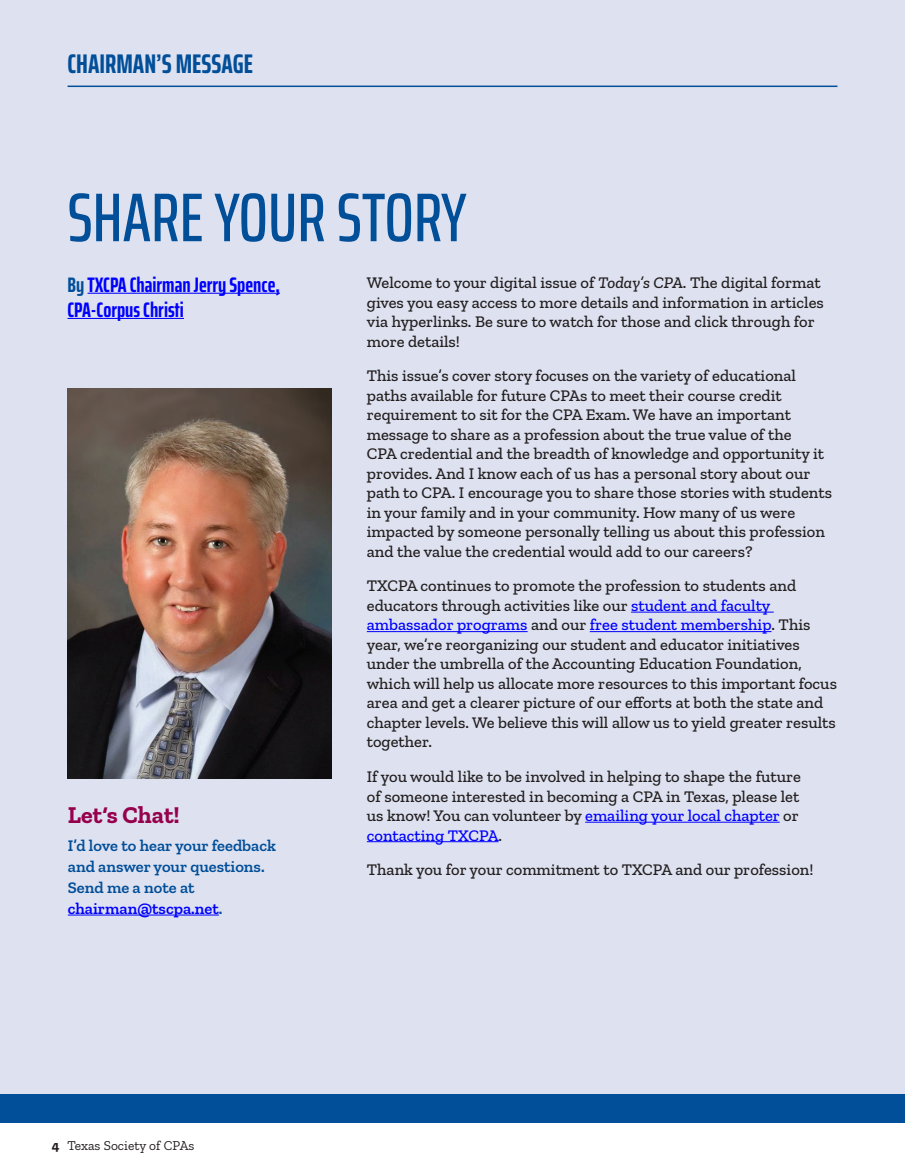
<style>
.page{position:relative;width:905px;height:1175px;background:#fff}
.page>*{position:absolute;margin:0;border:0;box-sizing:border-box;transform-origin:0 0}
.t1{font:500 extra-condensed 69px "Saira";color:#014e99}
.t2{font:700 extra-condensed 27px "Saira";color:#014e99}
.t3{font:700 24px "Zilla Slab";color:#96014d}
.t4{font:700 extra-condensed 21px/25.2px "Saira";color:#00f}
.t5{font:500 16.5px/19.5px "Zilla Slab";color:#231f20}
.t6{font:600 16.5px/21px "Zilla Slab";color:#014e99}
.t7{font:13.5px "Zilla Slab";color:#231f20}
.s1{color:#014e99}
.s2{font-style:italic}
.s3{color:#00f}
.s4{font-weight:700}
</style>
<div class="page">
<div style="left:0;top:0;width:904px;height:1114px;background:#dee2f0"></div>
<hr style="left:68px;top:86px;width:769px;height:1px;background:#014e99">
<div style="left:0;top:1093px;width:904px;height:29px;background:#014e99"></div>
<hr style="left:87px;top:293px;width:193px;height:1px;background:#00f">
<hr style="left:68px;top:318px;width:116px;height:1px;background:#00f">
<img style="left:68px;top:389px;width:264px;height:389px">
<hr style="left:68px;top:914px;width:151px;height:1px;background:#00f">
<hr style="left:631px;top:611px;width:142px;height:1px;background:#00f">
<hr style="left:367px;top:631px;width:160px;height:1px;background:#00f">
<hr style="left:589px;top:631px;width:182px;height:1px;background:#00f">
<hr style="left:585px;top:821px;width:194px;height:1px;background:#00f">
<hr style="left:367px;top:841px;width:131px;height:1px;background:#00f">
<h2 class="t2" style="left:68px;top:44px;width:187px">CHAIRMAN’S MESSAGE</h2>
<h1 class="t1" style="left:68px;top:166px;width:400px">SHARE YOUR STORY</h1>
<p class="t4" style="left:68px;top:271px;width:214px"><span class="s1">By</span> TXCPA Chairman Jerry Spence,<br>CPA-Corpus Christi</p>
<p class="t5" style="left:367px;top:273px;width:458px">Welcome to your digital issue of <span class="s2">Today’s CPA</span>. The digital format gives you easy access to more details and information in articles via hyperlinks. Be sure to watch for those and click through for more details!</p>
<p class="t5" style="left:367px;top:366px;width:467px">This issue’s cover story focuses on the variety of educational paths available for future CPAs to meet their course credit requirement to sit for the CPA Exam. We have an important message to share as a profession about the true value of the<br>CPA credential and the breadth of knowledge and opportunity it provides. And I know each of us has a personal story about our path to CPA. I encourage you to share those stories with students in your family and in your community. How many of us were impacted by someone personally telling us about this profession and the value the credential would add to our careers?</p>
<p class="t5" style="left:367px;top:576px;width:471px">TXCPA continues to promote the profession to students and educators through activities like our <span class="s3">student and faculty ambassador programs</span> and our <span class="s3">free student membership</span>. This year, we’re reorganizing our student and educator initiatives under the umbrella of the Accounting Education Foundation, which will help us allocate more resources to this important focus area and get a clearer picture of our efforts at both the state and chapter levels. We believe this will allow us to yield greater results together.</p>
<p class="t5" style="left:367px;top:767px;width:435px">If you would like to be involved in helping to shape the future of someone interested in becoming a CPA in Texas, please let us know! You can volunteer by <span class="s3">emailing your local chapter</span> or <span class="s3">contacting TXCPA</span>.</p>
<p class="t5" style="left:367px;top:860px;width:448px">Thank you for your commitment to TXCPA and our profession!</p>
<h3 class="t3" style="left:68px;top:801px;width:114px">Let’s Chat!</h3>
<p class="t6" style="left:68px;top:834px;width:210px">I’d love to hear your feedback and answer your questions.<br>Send me a note at <span class="s3">chairman@tscpa.net</span>.</p>
<p class="t7" style="left:52px;top:1138px;width:144px"><span class="s4">4</span> Texas Society of CPAs</p>
</div>
